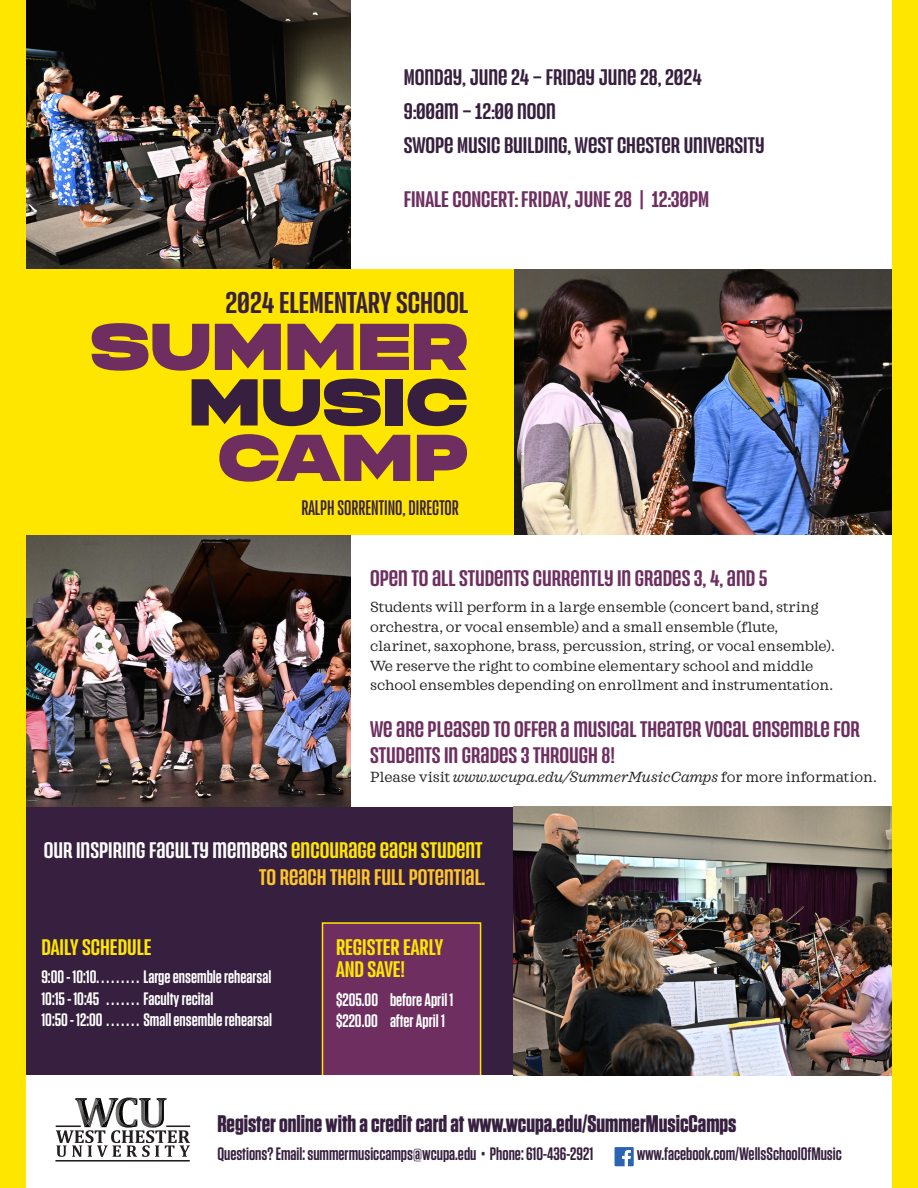
<style>
.page{position:relative;width:918px;height:1188px;background:#fff}
.page>*{position:absolute;margin:0;border:0;box-sizing:border-box;transform-origin:0 0}
.t1{font:66px "Phonk";color:#6e2f60}
.t2{font:66px "Phonk";color:#37203f}
.t3{font:500 30px "Versus";color:#37203f}
.t4{font:700 24px "Tungsten";color:#37203f}
.t5{font:500 22.5px/25.5px "Versus";color:#6e2f60}
.t6{font:500 22.5px "Versus";color:#37203f}
.t7{font:500 22.5px/27px "Versus";color:#fff;text-align:right}
.t8{font:500 22.5px "Versus";color:#ffe601}
.t9{font:21px "Versus";color:#37203f}
.t10{font:600 18px "Tungsten";color:#fff}
.t11{font:600 18px "Tungsten";color:#37203f}
.t12{font:15px/19.5px "Sagona";color:#231f20}
.s1{font-style:italic}
.s2{color:#ffe601}
.s3{color:#fec52c}
</style>
<div class="page">
<div style="left:0;top:807px;width:567px;height:269px;background:#37203f"></div>
<div style="left:322px;top:922px;width:159px;height:163px;background:#6e2f60;border:2px solid #ffe601"></div>
<img style="left:514px;top:269px;width:378px;height:266px">
<img style="left:26px;top:535px;width:325px;height:272px">
<img style="left:26px;top:0;width:325px;height:269px">
<div style="left:0;top:1076px;width:918px;height:112px;background:#fff"></div>
<div style="left:0;top:269px;width:514px;height:266px;background:#ffe601"></div>
<img style="left:514px;top:807px;width:378px;height:269px">
<hr style="left:55px;top:1160px;width:135px;height:2px;background:#231f20">
<svg style="left:56px;top:1098px;width:134px;height:59px"></svg>
<svg style="left:615px;top:1147px;width:19px;height:19px"></svg>
<div style="left:0;top:0;width:26px;height:1188px;background:#ffe601"></div>
<div style="left:892px;top:0;width:26px;height:1188px;background:#ffe601"></div>
<p class="t6" style="left:404px;top:62px;width:300px">MONDAY, JUNE 24 – FRIDAY JUNE 28, 2024</p>
<p class="t6" style="left:404px;top:96px;width:154px">9:00AM – 12:00 NOON</p>
<p class="t6" style="left:404px;top:129px;width:362px">SWOPE MUSIC BUILDING, WEST CHESTER UNIVERSITY</p>
<p class="t5" style="left:404px;top:185px;width:307px">FINALE CONCERT: FRIDAY, JUNE 28 | 12:30PM</p>
<p class="t3" style="left:226px;top:282px;width:244px">2024 ELEMENTARY SCHOOL</p>
<p class="t1" style="left:90px;top:301px;width:380px">SUMMER</p>
<p class="t2" style="left:188px;top:357px;width:282px">MUSIC</p>
<p class="t1" style="left:218px;top:412px;width:252px">CAMP</p>
<p class="t9" style="left:301px;top:494px;width:159px">RALPH SORRENTINO, DIRECTOR</p>
<p class="t5" style="left:370px;top:564px;width:399px">OPEN TO ALL STUDENTS CURRENTLY IN GRADES 3, 4, AND 5</p>
<p class="t12" style="left:370px;top:597px;width:466px">Students will perform in a large ensemble (concert band, string orchestra, or vocal ensemble) and a small ensemble (flute, clarinet, saxophone, brass, percussion, string, or vocal ensemble).<br>We reserve the right to combine elementary school and middle school ensembles depending on enrollment and instrumentation.</p>
<p class="t5" style="left:370px;top:716px;width:491px">WE ARE PLEASED TO OFFER A MUSICAL THEATER VOCAL ENSEMBLE FOR<br>STUDENTS IN GRADES 3 THROUGH 8!</p>
<p class="t12" style="left:370px;top:768px;width:508px">Please visit <span class="s1">www.wcupa.edu/SummerMusicCamps</span> for more information.</p>
<p class="t7" style="left:44px;top:836px;width:443px">OUR INSPIRING FACULTY MEMBERS <span class="s2">ENCOURAGE EACH STUDENT<br></span><span class="s3">TO REACH THEIR FULL POTENTIAL.</span></p>
<p class="t8" style="left:41px;top:932px;width:112px">DAILY SCHEDULE</p>
<p class="t10" style="left:41px;top:967px;width:59px">9:00 - 10:10..........</p>
<p class="t10" style="left:143px;top:967px;width:129px">Large ensemble rehearsal</p>
<p class="t10" style="left:41px;top:989px;width:67px">10:15 - 10:45 ........</p>
<p class="t10" style="left:143px;top:989px;width:72px">Faculty recital</p>
<p class="t10" style="left:41px;top:1011px;width:67px">10:50 - 12:00 ........</p>
<p class="t10" style="left:143px;top:1011px;width:130px">Small ensemble rehearsal</p>
<p class="t8" style="left:336px;top:932px;width:109px">REGISTER EARLY</p>
<p class="t8" style="left:336px;top:954px;width:71px">AND SAVE!</p>
<p class="t10" style="left:336px;top:990px;width:119px">$205.00 before April 1</p>
<p class="t10" style="left:336px;top:1012px;width:110px">$220.00 after April 1</p>
<p class="t4" style="left:217px;top:1111px;width:521px">Register online with a credit card at www.wcupa.edu/SummerMusicCamps</p>
<p class="t11" style="left:217px;top:1144px;width:377px">Questions? Email: summermusiccamps@wcupa.edu • Phone: 610-436-2921</p>
<p class="t11" style="left:637px;top:1144px;width:207px">www.facebook.com/WellsSchoolOfMusic</p>
</div>
